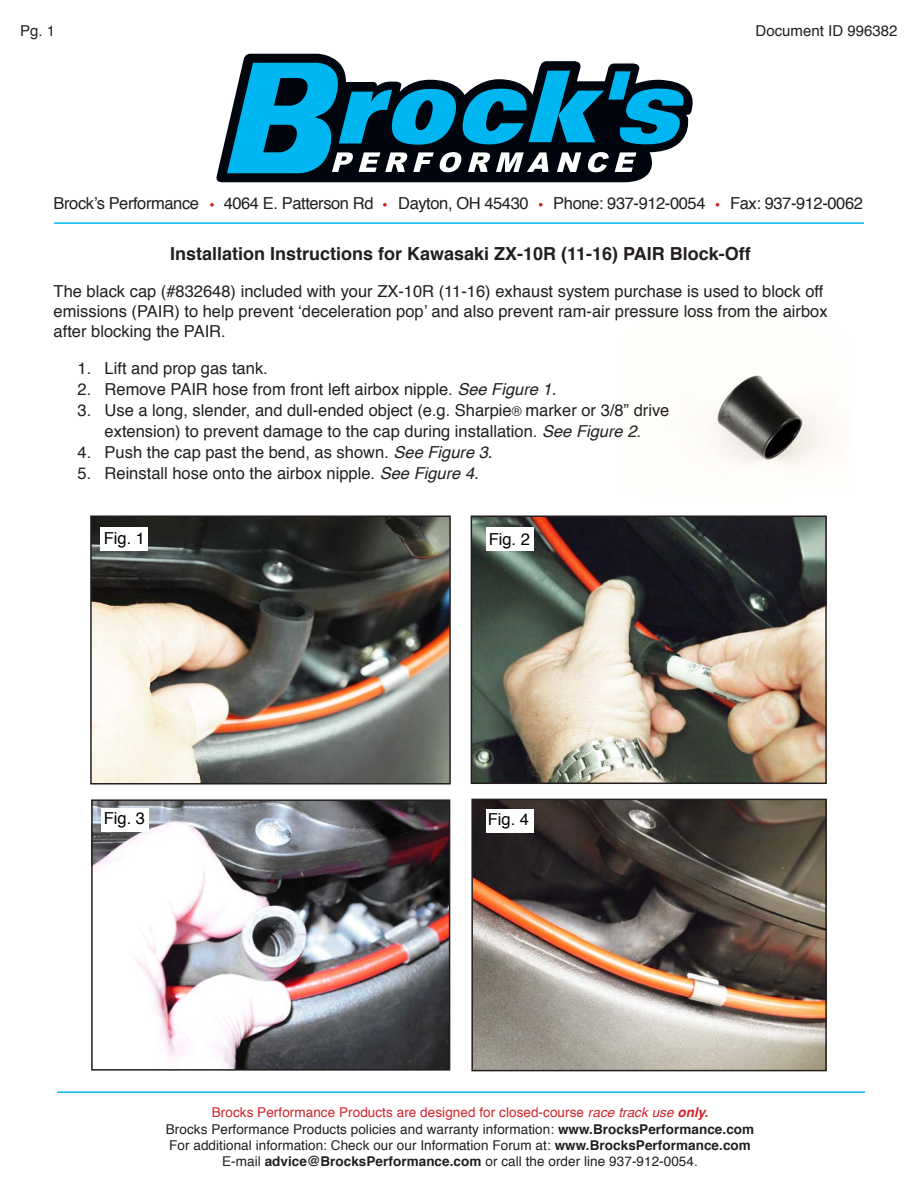
<style>
.page{position:relative;width:918px;height:1188px;background:#fff}
.page>*{position:absolute;margin:0;border:0;box-sizing:border-box;transform-origin:0 0}
.t1{font:700 18px "Helvetica";color:#231f20}
.t2{font:16.5px/19.8px "Helvetica";color:#231f20}
.t3{font:16.5px "Helvetica";letter-spacing:-.025em;color:#231f20}
.t4{font:16.5px "Helvetica";color:#000}
.t5{font:15px "Helvetica";color:#231f20}
.t6{font:13.5px "Helvetica";letter-spacing:.005em;color:#231f20}
.t7{font:13.5px "Helvetica";letter-spacing:.005em;color:#d1232a}
.s1{font-style:italic}
.s2{font-size:13.5px}
.s3{font-weight:700;font-style:italic}
.s4{font-weight:700}
</style>
<div class="page">
<img style="left:93px;top:518px;width:355px;height:264px">
<div style="left:90px;top:515px;width:361px;height:270px;border:2px solid #231f20"></div>
<img style="left:474px;top:518px;width:350px;height:263px">
<div style="left:471px;top:515px;width:356px;height:269px;border:2px solid #231f20"></div>
<img style="left:94px;top:802px;width:353px;height:266px">
<div style="left:91px;top:799px;width:359px;height:272px;border:2px solid #231f20"></div>
<img style="left:474px;top:802px;width:350px;height:266px">
<div style="left:471px;top:799px;width:356px;height:272px;border:2px solid #231f20"></div>
<img style="left:709px;top:375px;width:123px;height:91px">
<svg style="left:216px;top:54px;width:477px;height:129px"></svg>
<svg style="left:227px;top:63px;width:460px;height:113px"></svg>
<hr style="left:54px;top:222px;width:810px;height:2px;background:#00b6f0">
<hr style="left:57px;top:1091px;width:808px;height:2px;background:#00b6f0">
<div style="left:101px;top:808px;width:48px;height:24px;background:#fff"></div>
<div style="left:486px;top:809px;width:47px;height:24px;background:#fff"></div>
<div style="left:486px;top:528px;width:48px;height:23px;background:#fff"></div>
<div style="left:100px;top:527px;width:48px;height:24px;background:#fff"></div>
<svg style="left:210px;top:203px;width:4px;height:4px"></svg>
<svg style="left:383px;top:203px;width:4px;height:4px"></svg>
<svg style="left:539px;top:203px;width:4px;height:4px"></svg>
<svg style="left:716px;top:203px;width:3px;height:4px"></svg>
<p class="t5" style="left:20px;top:19px;width:37px">Pg. 1</p>
<p class="t5" style="left:756px;top:19px;width:143px">Document ID 996382</p>
<p class="t3" style="left:54px;top:191px;width:147px">Brock’s Performance</p>
<p class="t3" style="left:224px;top:191px;width:151px">4064 E. Patterson Rd</p>
<p class="t3" style="left:398px;top:191px;width:132px">Dayton, OH 45430</p>
<p class="t3" style="left:553px;top:191px;width:154px">Phone: 937-912-0054</p>
<p class="t3" style="left:730px;top:191px;width:134px">Fax: 937-912-0062</p>
<p class="t1" style="left:170px;top:239px;width:582px">Installation Instructions for Kawasaki ZX-10R (11-16) PAIR Block-Off</p>
<p class="t2" style="left:54px;top:282px;width:771px">The black cap (#832648) included with your ZX-10R (11-16) exhaust system purchase is used to block off</p>
<p class="t2" style="left:54px;top:302px;width:776px">emissions (PAIR) to help prevent ‘deceleration pop’ and also prevent ram-air pressure loss from the airbox after blocking the PAIR.</p>
<p class="t2" style="left:78px;top:359px;width:192px">1. Lift and prop gas tank.</p>
<p class="t2" style="left:78px;top:380px;width:480px">2. Remove PAIR hose from front left airbox nipple. <span class="s1">See Figure 1.</span></p>
<p class="t2" style="left:78px;top:400px;width:593px;line-height:21px;text-align:center">3. Use a long, slender, and dull-ended object (e.g. Sharpie<span class="s2">®</span> marker or 3/8” drive extension) to prevent damage to the cap during installation. <span class="s1">See Figure 2</span>.</p>
<p class="t2" style="left:78px;top:443px;width:416px">4. Push the cap past the bend, as shown. <span class="s1">See Figure 3.</span></p>
<p class="t2" style="left:78px;top:464px;width:403px">5. Reinstall hose onto the airbox nipple. <span class="s1">See Figure 4.</span></p>
<p class="t4" style="left:104px;top:526px;width:43px">Fig. 1</p>
<p class="t4" style="left:489px;top:526px;width:43px">Fig. 2</p>
<p class="t4" style="left:104px;top:806px;width:43px">Fig. 3</p>
<p class="t4" style="left:488px;top:806px;width:43px">Fig. 4</p>
<p class="t7" style="left:212px;top:1102px;width:498px">Brocks Performance Products are designed for closed-course <span class="s1">race track use</span> <span class="s3">only.</span></p>
<p class="t6" style="left:166px;top:1118px;width:590px">Brocks Performance Products policies and warranty information: <span class="s4">www.BrocksPerformance.com</span></p>
<p class="t6" style="left:169px;top:1135px;width:583px">For additional information: Check our our Information Forum at: <span class="s4">www.BrocksPerformance.com</span></p>
<p class="t6" style="left:222px;top:1151px;width:477px">E-mail <span class="s4">advice@BrocksPerformance.com</span> or call the order line 937-912-0054.</p>
</div>
